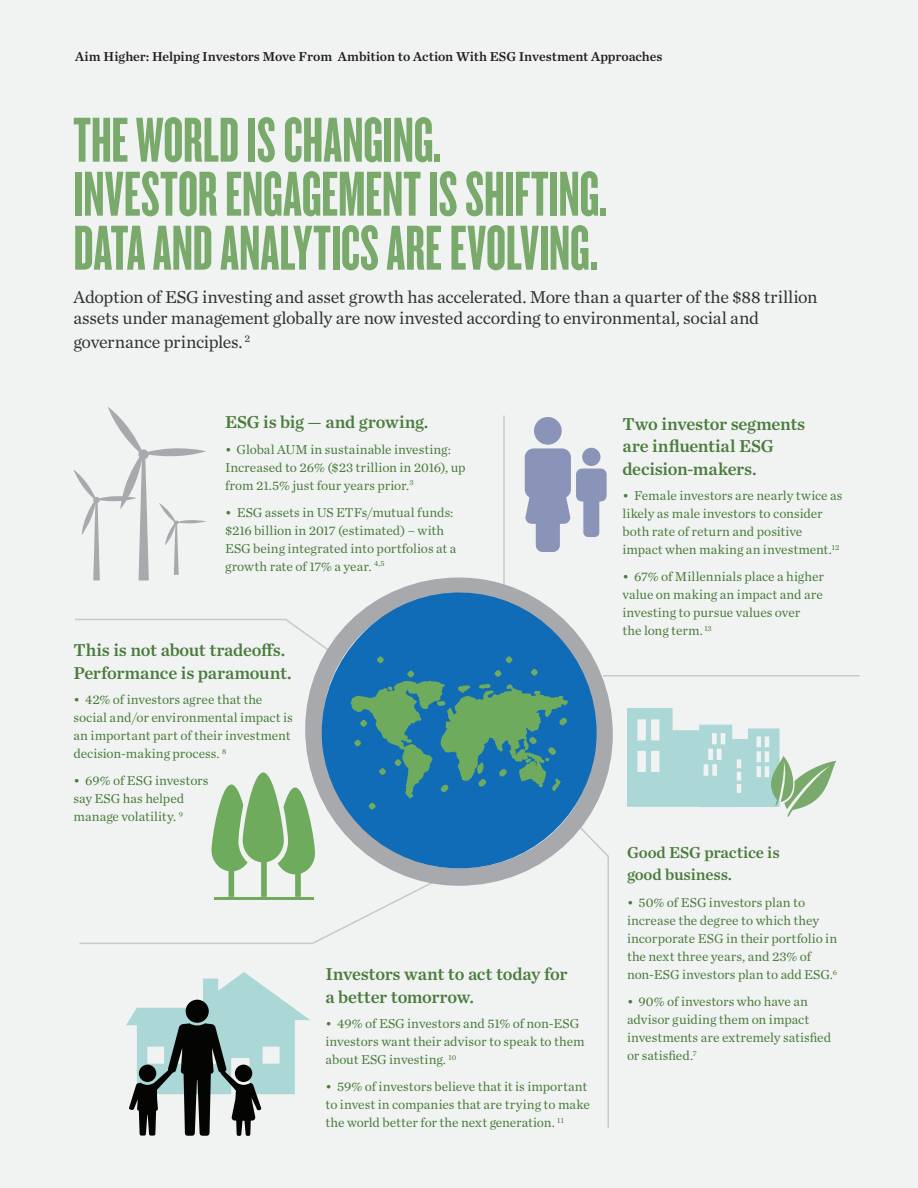
<style>
.page{position:relative;width:918px;height:1188px;background:#f1f3f3}
.page>*{position:absolute;margin:0;border:0;box-sizing:border-box;transform-origin:0 0}
.t1{font:66px/54px "Knockout 67 Full Bantamwt";color:#79aa6c}
.t2{font:18px/21.6px "Chronicle Text G1";letter-spacing:-.015em;color:#313232}
.t3{font:18px/22.5px "Chronicle Text G1 Semi";letter-spacing:-.01em;color:#4b7c3c}
.t4{font:16.5px/22.5px "Chronicle Text G1 Semi";letter-spacing:-.005em;color:#4b7c3c}
.t5{font:13.5px/18px "Chronicle Text G1";color:#4b7c3c}
.t6{font:13.5px "Chronicle Text G1 Semi";letter-spacing:-.005em;color:#231f20}
</style>
<div class="page">
<svg style="left:73px;top:407px;width:133px;height:174px"></svg>
<svg style="left:126px;top:972px;width:184px;height:164px"></svg>
<div style="left:139px;top:1065px;width:17px;height:17px;background:#040503;border-radius:50%"></div>
<div style="left:235px;top:1065px;width:17px;height:17px;background:#040503;border-radius:50%"></div>
<svg style="left:627px;top:708px;width:209px;height:109px"></svg>
<div style="left:534px;top:417px;width:28px;height:28px;background:#8a94b9;border-radius:50%"></div>
<svg style="left:525px;top:448px;width:82px;height:104px"></svg>
<hr style="left:608px;top:856px;width:1px;height:272px;background:#c7c8ca">
<svg style="left:597px;top:793px;width:12px;height:66px"></svg>
<hr style="left:603px;top:675px;width:257px;height:1px;background:#c7c8ca">
<hr style="left:75px;top:619px;width:211px;height:1px;background:#c7c8ca">
<svg style="left:284px;top:618px;width:38px;height:55px"></svg>
<hr style="left:503px;top:416px;width:2px;height:174px;background:#c7c8ca">
<hr style="left:80px;top:943px;width:232px;height:1px;background:#c7c8ca">
<svg style="left:212px;top:773px;width:235px;height:171px"></svg>
<div style="left:305px;top:577px;width:308px;height:309px;border:17px solid #a8a9ad;border-radius:50%"></div>
<svg style="left:322px;top:578px;width:275px;height:291px;background:#4d8db0"></svg>
<p class="t6" style="left:75px;top:46px;width:589px">Aim Higher: Helping Investors Move From Ambition to Action With ESG Investment Approaches</p>
<h1 class="t1" style="left:74px;top:111px;width:535px">THE WORLD IS CHANGING.<br>INVESTOR ENGAGEMENT IS SHIFTING.<br>DATA AND ANALYTICS ARE EVOLVING.</h1>
<h2 class="t2" style="left:74px;top:285px;width:746px">Adoption of ESG investing and asset growth has accelerated. More than a quarter of the $88 trillion assets under management globally are now invested according to environmental, social and</h2>
<h2 class="t2" style="left:74px;top:331px;width:178px">governance principles. <sup>2</sup></h2>
<h2 class="t3" style="left:225px;top:410px;width:205px">ESG is big — and growing.</h2>
<p class="t5" style="left:225px;top:440px;width:242px">• Global AUM in sustainable investing:<br>Increased to 26% ($23 trillion in 2016), up from 21.5% just four years prior.<sup>3</sup></p>
<p class="t5" style="left:225px;top:503px;width:233px">• ESG assets in US ETFs/mutual funds: $216 billion in 2017 (estimated) – with ESG being integrated into portfolios at a growth rate of 17% a year. <sup>4,5</sup></p>
<h2 class="t3" style="left:74px;top:638px;width:220px">This is not about tradeoffs.<br>Performance is paramount.</h2>
<p class="t5" style="left:74px;top:690px;width:221px">• 42% of investors agree that the social and/or environmental impact is an important part of their investment decision-making process. <sup>8</sup></p>
<p class="t5" style="left:74px;top:771px;width:137px">• 69% of ESG investors say ESG has helped manage volatility. <sup>9</sup></p>
<h2 class="t3" style="left:326px;top:962px;width:243px">Investors want to act today for a better tomorrow.</h2>
<p class="t5" style="left:326px;top:1014px;width:261px">• 49% of ESG investors and 51% of non-ESG investors want their advisor to speak to them about ESG investing. <sup>10</sup></p>
<p class="t5" style="left:326px;top:1077px;width:266px">• 59% of investors believe that it is important to invest in companies that are trying to make the world better for the next generation. <sup>11</sup></p>
<h2 class="t3" style="left:622px;top:412px;width:184px">Two investor segments are influential ESG decision-makers.</h2>
<p class="t5" style="left:622px;top:486px;width:222px">• Female investors are nearly twice as likely as male investors to consider both rate of return and positive impact when making an investment.<sup>12</sup></p>
<p class="t5" style="left:622px;top:567px;width:203px">• 67% of Millennials place a higher value on making an impact and are investing to pursue values over<br>the long term. <sup>13</sup></p>
<p class="t4" style="left:627px;top:840px;width:154px">Good ESG practice is good business.</p>
<p class="t5" style="left:627px;top:893px;width:212px">• 50% of ESG investors plan to increase the degree to which they incorporate ESG in their portfolio in the next three years, and 23% of non-ESG investors plan to add ESG.<sup>6</sup></p>
<p class="t5" style="left:627px;top:992px;width:206px">• 90% of investors who have an advisor guiding them on impact investments are extremely satisfied or satisfied.<sup>7</sup></p>
</div>
